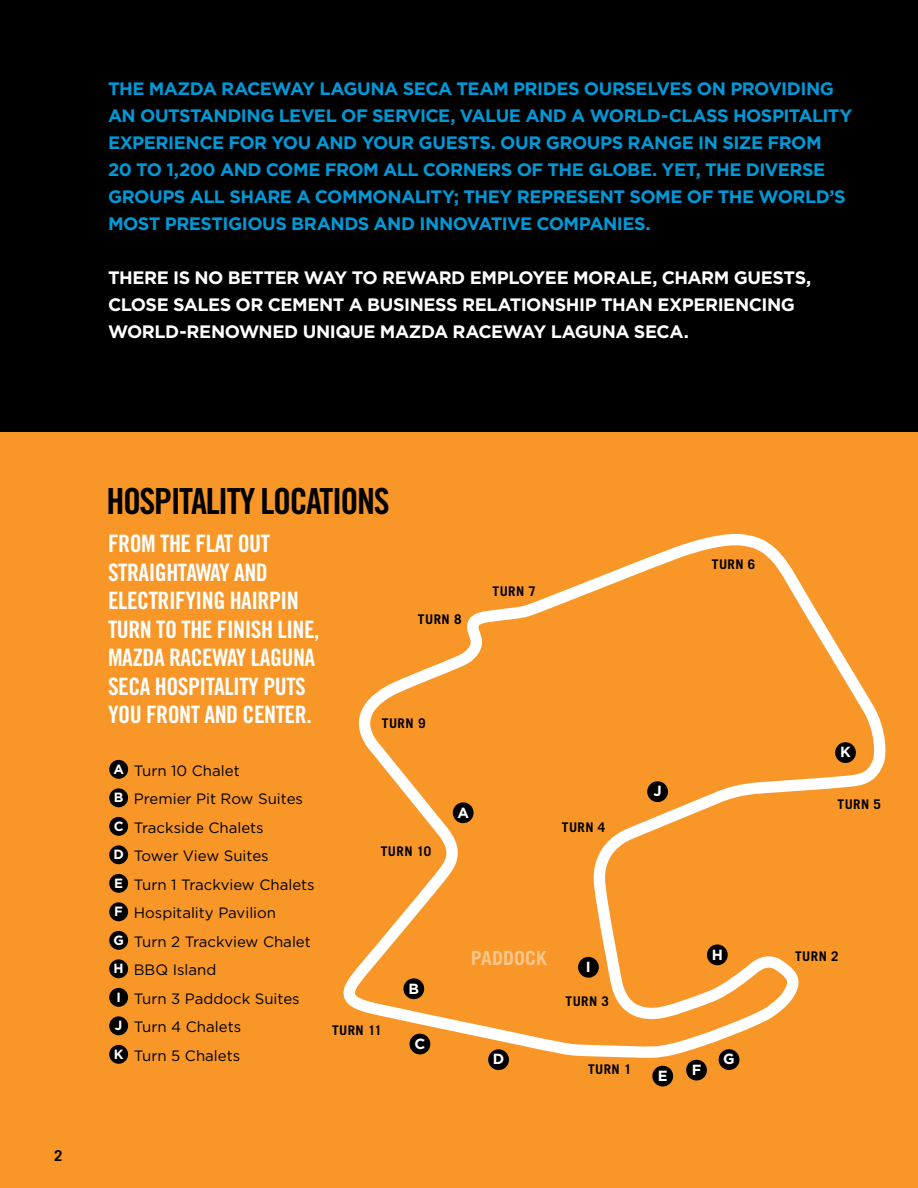
<style>
.page{position:relative;width:918px;height:1188px;background:#fff}
.page>*{position:absolute;margin:0;border:0;box-sizing:border-box;transform-origin:0 0}
.t1{font:36px "Trade Gothic Bold Cond Twenty";letter-spacing:-.04em;color:#000}
.t2{font:24px/28.5px "Trade Gothic Bold Cond Twenty";letter-spacing:-.02em;color:#fff}
.t3{font:700 19.5px "Trade Gothic";letter-spacing:.01em;color:#fff}
.t4{font:700 18px/27px "Gotham";letter-spacing:-.025em;color:#0099d8}
.t5{font:700 18px/27px "Gotham";letter-spacing:-.025em;color:#fff}
.t6{font:15px/28.5px "Gotham";color:#000}
.t7{font:700 15px "Trade Gothic";color:#000}
.t8{font:700 14.7px "Gotham";color:#fff}
.t9{font:700 13.35px "Trade Gothic";letter-spacing:.04em;color:#000}
.s1{font-weight:700;font-size:13.35px;color:#fff}
</style>
<div class="page">
<div style="left:0;top:432px;width:918px;height:756px;background:#f89728"></div>
<div style="left:0;top:0;width:918px;height:432px;background:#000"></div>
<div style="left:109px;top:760px;width:19px;height:19px;background:#000;border-radius:50%"></div>
<div style="left:109px;top:788px;width:19px;height:19px;background:#000;border-radius:50%"></div>
<div style="left:109px;top:817px;width:19px;height:19px;background:#000;border-radius:50%"></div>
<div style="left:109px;top:845px;width:19px;height:19px;background:#000;border-radius:50%"></div>
<div style="left:109px;top:874px;width:19px;height:19px;background:#000;border-radius:50%"></div>
<div style="left:109px;top:902px;width:19px;height:19px;background:#000;border-radius:50%"></div>
<div style="left:109px;top:931px;width:19px;height:19px;background:#000;border-radius:50%"></div>
<div style="left:109px;top:959px;width:19px;height:19px;background:#000;border-radius:50%"></div>
<div style="left:109px;top:988px;width:19px;height:19px;background:#000;border-radius:50%"></div>
<div style="left:109px;top:1016px;width:19px;height:19px;background:#000;border-radius:50%"></div>
<div style="left:109px;top:1045px;width:19px;height:19px;background:#000;border-radius:50%"></div>
<svg style="left:343px;top:534px;width:543px;height:533px"></svg>
<div style="left:453px;top:802px;width:21px;height:21px;background:#000;border-radius:50%"></div>
<div style="left:403px;top:978px;width:21px;height:21px;background:#000;border-radius:50%"></div>
<div style="left:488px;top:1049px;width:21px;height:21px;background:#000;border-radius:50%"></div>
<div style="left:686px;top:1060px;width:21px;height:20px;background:#000;border-radius:50%"></div>
<div style="left:719px;top:1049px;width:20px;height:21px;background:#000;border-radius:50%"></div>
<div style="left:578px;top:957px;width:21px;height:21px;background:#000;border-radius:50%"></div>
<div style="left:647px;top:781px;width:21px;height:21px;background:#000;border-radius:50%"></div>
<div style="left:410px;top:1034px;width:20px;height:20px;background:#000;border-radius:50%"></div>
<div style="left:835px;top:742px;width:21px;height:21px;background:#000;border-radius:50%"></div>
<div style="left:707px;top:944px;width:21px;height:21px;background:#000;border-radius:50%"></div>
<div style="left:652px;top:1066px;width:21px;height:20px;background:#000;border-radius:50%"></div>
<p class="t4" style="left:108px;top:74px;width:746px">THE MAZDA RACEWAY LAGUNA SECA TEAM PRIDES OURSELVES ON PROVIDING AN OUTSTANDING LEVEL OF SERVICE, VALUE AND A WORLD-CLASS HOSPITALITY EXPERIENCE FOR YOU AND YOUR GUESTS. OUR GROUPS RANGE IN SIZE FROM<br>20 TO 1,200 AND COME FROM ALL CORNERS OF THE GLOBE. YET, THE DIVERSE GROUPS ALL SHARE A COMMONALITY; THEY REPRESENT SOME OF THE WORLD’S MOST PRESTIGIOUS BRANDS AND INNOVATIVE COMPANIES.</p>
<p class="t5" style="left:108px;top:263px;width:705px">THERE IS NO BETTER WAY TO REWARD EMPLOYEE MORALE, CHARM GUESTS,<br>CLOSE SALES OR CEMENT A BUSINESS RELATIONSHIP THAN EXPERIENCING<br>WORLD-RENOWNED UNIQUE MAZDA RACEWAY LAGUNA SECA.</p>
<p class="t7" style="left:54px;top:1146px;width:10px">2</p>
<h1 class="t1" style="left:106px;top:480px;width:285px">HOSPITALITY LOCATIONS</h1>
<h2 class="t2" style="left:108px;top:529px;width:213px">FROM THE FLAT OUT<br>STRAIGHTAWAY AND<br>ELECTRIFYING HAIRPIN<br>TURN TO THE FINISH LINE,<br>MAZDA RACEWAY LAGUNA<br>SECA HOSPITALITY PUTS<br>YOU FRONT AND CENTER.</h2>
<p class="t9" style="left:418px;top:611px;width:45px">TURN 8</p>
<p class="t9" style="left:382px;top:715px;width:45px">TURN 9</p>
<p class="t9" style="left:493px;top:584px;width:45px">TURN 7</p>
<p class="t9" style="left:712px;top:556px;width:45px">TURN 6</p>
<p class="t8" style="left:840px;top:744px;width:12px">K</p>
<p class="t6" style="left:113px;top:756px;width:203px"><span class="s1">A</span> Turn 10 Chalet<br><span class="s1">B</span> Premier Pit Row Suites<br><span class="s1">C</span> Trackside Chalets<br><span class="s1">D</span> Tower View Suites<br><span class="s1">E</span> Turn 1 Trackview Chalets<br><span class="s1">F</span> Hospitality Pavilion<br><span class="s1">G</span> Turn 2 Trackview Chalet<br><span class="s1">H</span> BBQ Island<br><span class="s1">I</span> Turn 3 Paddock Suites<br><span class="s1">J</span> Turn 4 Chalets<br><span class="s1">K</span> Turn 5 Chalets</p>
<p class="t9" style="left:381px;top:843px;width:52px">TURN 10</p>
<p class="t9" style="left:332px;top:1022px;width:51px">TURN 11</p>
<p class="t8" style="left:409px;top:980px;width:12px">B</p>
<p class="t8" style="left:414px;top:1035px;width:12px">C</p>
<p class="t8" style="left:457px;top:804px;width:13px">A</p>
<p class="t9" style="left:562px;top:819px;width:45px">TURN 4</p>
<p class="t8" style="left:653px;top:783px;width:10px">J</p>
<p class="t9" style="left:838px;top:796px;width:45px">TURN 5</p>
<p class="t8" style="left:712px;top:946px;width:13px">H</p>
<p class="t3" style="left:471px;top:946px;width:78px">PADDOCK</p>
<p class="t9" style="left:795px;top:948px;width:45px">TURN 2</p>
<p class="t8" style="left:586px;top:958px;width:6px">I</p>
<p class="t8" style="left:493px;top:1051px;width:13px">D</p>
<p class="t9" style="left:566px;top:993px;width:45px">TURN 3</p>
<p class="t9" style="left:588px;top:1061px;width:45px">TURN 1</p>
<p class="t8" style="left:658px;top:1067px;width:11px">E</p>
<p class="t8" style="left:692px;top:1061px;width:11px">F</p>
<p class="t8" style="left:723px;top:1051px;width:13px">G</p>
</div>
